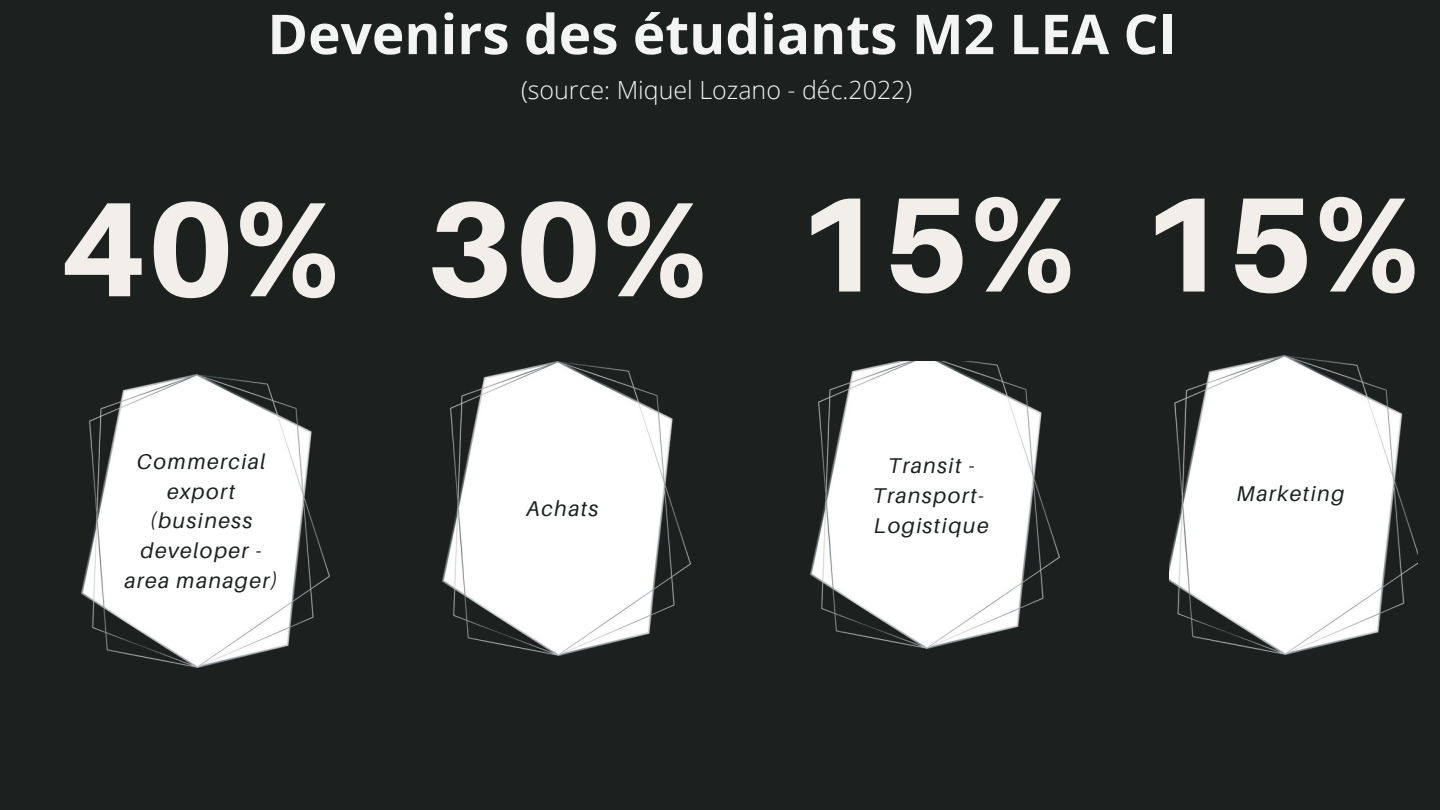
<style>
.page{position:relative;width:1440px;height:810px;background:#1c2120}
.page>*{position:absolute;margin:0;border:0;box-sizing:border-box;transform-origin:0 0}
.t1{font:800 134.7px "Aileron";letter-spacing:.01em;color:#f2efeb}
.t2{font:700 55px "Open Sans";color:#f4f4f4}
.t3{font:300 25px "Open Sans";color:#f4f4f4}
.t4{font:italic 21.4px/29.7px "Aileron";letter-spacing:.07em;color:#1c2120;text-align:center}
</style>
<div class="page">
<img style="left:81px;top:375px;width:248px;height:293px">
<img style="left:442px;top:362px;width:248px;height:293px">
<img style="left:811px;top:362px;width:248px;height:286px">
<img style="left:1169px;top:356px;width:249px;height:299px">
<h2 class="t2" style="left:267px;top:-5px;width:911px">Devenirs des étudiants M2 LEA CI</h2>
<p class="t3" style="left:521px;top:72px;width:393px">(source: Miquel Lozano - déc.2022)</p>
<h1 class="t1" style="left:60px;top:166px;width:281px">40%</h1>
<p class="t4" style="left:125px;top:446px;width:154px">Commercial export (business developer - area manager)</p>
<h1 class="t1" style="left:427px;top:166px;width:281px">30%</h1>
<p class="t4" style="left:526px;top:493px;width:74px">Achats</p>
<h1 class="t1" style="left:795px;top:161px;width:625px">15% 15%</h1>
<p class="t4" style="left:873px;top:450px;width:117px">Transit -<br>Transport-<br>Logistique</p>
<p class="t4" style="left:1237px;top:478px;width:109px">Marketing</p>
</div>
